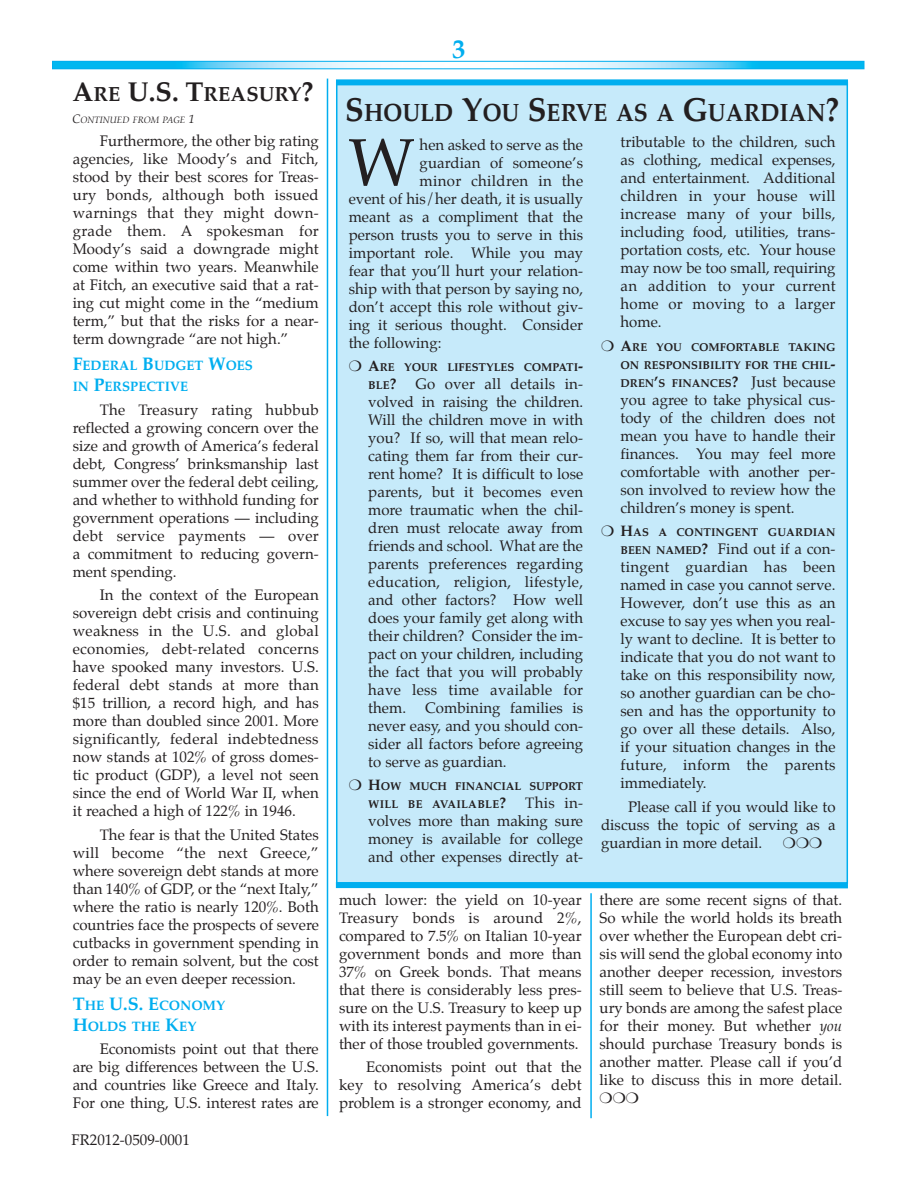
<style>
.page{position:relative;width:918px;height:1188px;background:#fff}
.page>*{position:absolute;margin:0;border:0;box-sizing:border-box;transform-origin:0 0}
.t1{font:66.9px "Palatino";color:#231f20}
.t2{font:700 27px "Palatino";color:#00aeef}
.t3{font:700 24.75px "Palatino";color:#231f20;scale:.93 1}
.t4{font:700 20.25px "Palatino";color:#231f20}
.t5{font:15px/18px "Palatino";color:#231f20;text-align:justify}
.t6{font:15px "Palatino";letter-spacing:.02em;color:#231f20}
.t7{font:700 13.5px/21px "Palatino";color:#00aeef}
.t8{font:700 11.25px/18px "Palatino";color:#231f20}
.t9{font:italic 9px "Palatino";color:#231f20}
.s1{font-size:27px}
.s2{font-size:12px}
.s3{font-size:18px}
.s4{font-size:33px}
.s5{font-size:15px}
.s6{font-weight:400;font-size:15px}
.s7{font-weight:700;font-size:11.25px}
.s8{font-weight:700}
.s9{font-style:italic}
</style>
<div class="page">
<img style="left:54px;top:63px;width:808px;height:4px">
<div style="left:52px;top:61px;width:812px;height:8px;border:1px solid #00aeef"></div>
<div style="left:337px;top:83px;width:510px;height:799px;background:#c6eafa"></div>
<div style="left:336px;top:79px;width:512px;height:6px;background:#00aeef"></div>
<hr style="left:327px;top:79px;width:1px;height:1037px;background:#00aeef">
<div style="left:336px;top:882px;width:512px;height:6px;background:#00aeef"></div>
<hr style="left:590px;top:893px;width:2px;height:225px;background:#00aeef">
<h3 class="t4" style="left:72px;top:85px;width:243px"><span class="s1">A</span>RE <span class="s1">U.S. T</span>REASURY<span class="s1">?</span></h3>
<p class="t9" style="left:72px;top:116px;width:124px"><span class="s2">C</span>ONTINUED FROM PAGE <span class="s2">1</span></p>
<p class="t5" style="left:73px;top:133px;width:248px;text-indent:27px">Furthermore, the other big rating agencies, like Moody’s and Fitch, stood by their best scores for Treas&shy;ury bonds, although both issued warnings that they might down&shy;grade them. A spokesman for Moody’s said a downgrade might come within two years. Meanwhile at Fitch, an executive said that a rat&shy;ing cut might come in the “medium term,” but that the risks for a near&shy;term downgrade “are not high.”</p>
<p class="t7" style="left:73px;top:356px;width:182px"><span class="s3">F</span>EDERAL <span class="s3">B</span>UDGET <span class="s3">W</span>OES<br>IN <span class="s3">P</span>ERSPECTIVE</p>
<p class="t5" style="left:73px;top:402px;width:248px;text-indent:27px">The Treasury rating hubbub reflected a growing concern over the size and growth of America’s federal debt, Congress’ brinksmanship last summer over the federal debt ceiling, and whether to withhold funding for government operations — including debt service payments — over a commitment to reducing govern&shy;ment spending.</p>
<p class="t5" style="left:73px;top:587px;width:248px;text-indent:27px">In the context of the European sovereign debt crisis and continuing weakness in the U.S. and global economies, debt-related concerns have spooked many investors. U.S. federal debt stands at more than $15 trillion, a record high, and has more than doubled since 2001. More significantly, federal indebtedness now stands at 102% of gross domes&shy;tic product (GDP), a level not seen since the end of World War II, when it reached a high of 122% in 1946.</p>
<p class="t5" style="left:73px;top:827px;width:248px;text-indent:27px">The fear is that the United States will become “the next Greece,” where sovereign debt stands at more than 140% of GDP, or the “next Italy,” where the ratio is nearly 120%. Both countries face the prospects of severe cutbacks in government spending in order to remain solvent, but the cost may be an even deeper recession.</p>
<p class="t7" style="left:73px;top:996px;width:154px"><span class="s3">T</span>HE <span class="s3">U.S. E</span>CONOMY<br><span class="s3">H</span>OLDS THE <span class="s3">K</span>EY</p>
<p class="t5" style="left:73px;top:1041px;width:248px;text-indent:27px">Economists point out that there are big differences between the U.S. and countries like Greece and Italy.<br>For one thing, U.S. interest rates are</p>
<p class="t5" style="left:71px;top:1132px;width:120px">FR2012-0509-0001</p>
<h2 class="t2" style="left:452px;top:36px;width:15px">3</h2>
<h3 class="t3" style="left:345px;top:101px;width:533px"><span class="s4">S</span>HOULD <span class="s4">Y</span>OU <span class="s4">S</span>ERVE AS A <span class="s4">G</span>UARDIAN<span class="s4">?</span></h3>
<h1 class="t1" style="left:348px;top:131px;width:68px">W</h1>
<p class="t5" style="left:420px;top:136px;width:165px">hen asked to serve as the</p>
<p class="t5" style="left:621px;top:134px;width:217px">tributable to the children, such as clothing, medical expenses, and entertainment. Additional children in your house will increase many of your bills, including food, utilities, trans&shy;portation costs, etc. Your house may now be too small, requiring an addition to your current home or moving to a larger home.</p>
<p class="t8" style="left:621px;top:339px;width:216px;text-align:justify"><span class="s5">A</span>RE YOU COMFORTABLE TAKING ON RESPONSIBILITY FOR THE CHIL<span class="s5">-</span>DREN<span class="s5">’</span>S FINANCES<span class="s5">?</span> <span class="s6">Just because</span></p>
<p class="t5" style="left:621px;top:392px;width:216px">you agree to take physical cus&shy;tody of the children does not mean you have to handle their finances. You may feel more comfortable with another per&shy;son involved to review how the children’s money is spent.</p>
<p class="t8" style="left:621px;top:524px;width:216px"><span class="s5">H</span>AS A CONTINGENT GUARDIAN</p>
<p class="t5" style="left:621px;top:541px;width:217px"><span class="s7">BEEN NAMED</span><span class="s8">?</span> Find out if a con&shy;tingent guardian has been named in case you cannot serve.<br>However, don’t use this as an excuse to say yes when you real&shy;ly want to decline. It is better to indicate that you do not want to take on this responsibility now, so another guardian can be cho&shy;sen and has the opportunity to go over all these details. Also, if your situation changes in the future, inform the parents immediately.</p>
<p class="t5" style="left:601px;top:799px;width:236px;text-indent:27px">Please call if you would like to discuss the topic of serving as a guardian in more detail.</p>
<p class="t5" style="left:420px;top:154px;width:165px">guardian of someone’s</p>
<p class="t6" style="left:420px;top:173px;width:165px">minor children in the</p>
<p class="t5" style="left:349px;top:190px;width:236px">event of his/her death, it is usually</p>
<p class="t5" style="left:349px;top:208px;width:236px">meant as a compliment that the</p>
<p class="t5" style="left:349px;top:226px;width:236px">person trusts you to serve in this</p>
<p class="t5" style="left:349px;top:244px;width:236px">important role. While you may</p>
<p class="t5" style="left:349px;top:262px;width:236px">fear that you’ll hurt your relation-</p>
<p class="t5" style="left:349px;top:280px;width:236px">ship with that person by saying no,</p>
<p class="t5" style="left:349px;top:298px;width:236px">don’t accept this role without giv-</p>
<p class="t5" style="left:349px;top:316px;width:236px">ing it serious thought. Consider</p>
<p class="t5" style="left:349px;top:334px;width:94px">the following:</p>
<p class="t8" style="left:368px;top:359px;width:216px"><span class="s5">A</span>RE YOUR LIFESTYLES COMPATI<span class="s5">-<br></span>BLE<span class="s5">?</span></p>
<p class="t5" style="left:368px;top:376px;width:217px;text-indent:47px">Go over all details in&shy;volved in raising the children.<br>Will the children move in with you? If so, will that mean relo&shy;cating them far from their cur&shy;rent home? It is difficult to lose parents, but it becomes even more traumatic when the chil&shy;dren must relocate away from friends and school. What are the parents preferences regarding education, religion, lifestyle, and other factors? How well does your family get along with their children? Consider the im&shy;pact on your children, including the fact that you will probably have less time available for them.</p>
<p class="t5" style="left:368px;top:700px;width:217px;text-indent:57px">Combining families is never easy, and you should con&shy;sider all factors before agreeing to serve as guardian.</p>
<p class="t8" style="left:368px;top:778px;width:216px"><span class="s5">H</span>OW MUCH FINANCIAL SUPPORT<br>WILL BE AVAILABLE<span class="s5">?</span></p>
<p class="t5" style="left:368px;top:795px;width:217px;text-indent:157px">This in&shy;volves more than making sure money is available for college and other expenses directly at-</p>
<p class="t5" style="left:339px;top:892px;width:244px">much lower: the yield on 10-year Treasury bonds is around 2%, compared to 7.5% on Italian 10-year government bonds and more than 37% on Greek bonds. That means that there is considerably less pres&shy;sure on the U.S. Treasury to keep up with its interest payments than in ei&shy;ther of those troubled governments.</p>
<p class="t5" style="left:339px;top:1059px;width:244px;text-indent:27px">Economists point out that the key to resolving America’s debt problem is a stronger economy, and</p>
<p class="t5" style="left:600px;top:892px;width:244px">there are some recent signs of that.<br>So while the world holds its breath over whether the European debt cri&shy;sis will send the global economy into another deeper recession, investors still seem to believe that U.S. Treas&shy;ury bonds are among the safest place for their money. But whether <span class="s9">YOU </span>should purchase Treasury bonds is another matter. Please call if you’d like to discuss this in more detail.</p>
</div>
